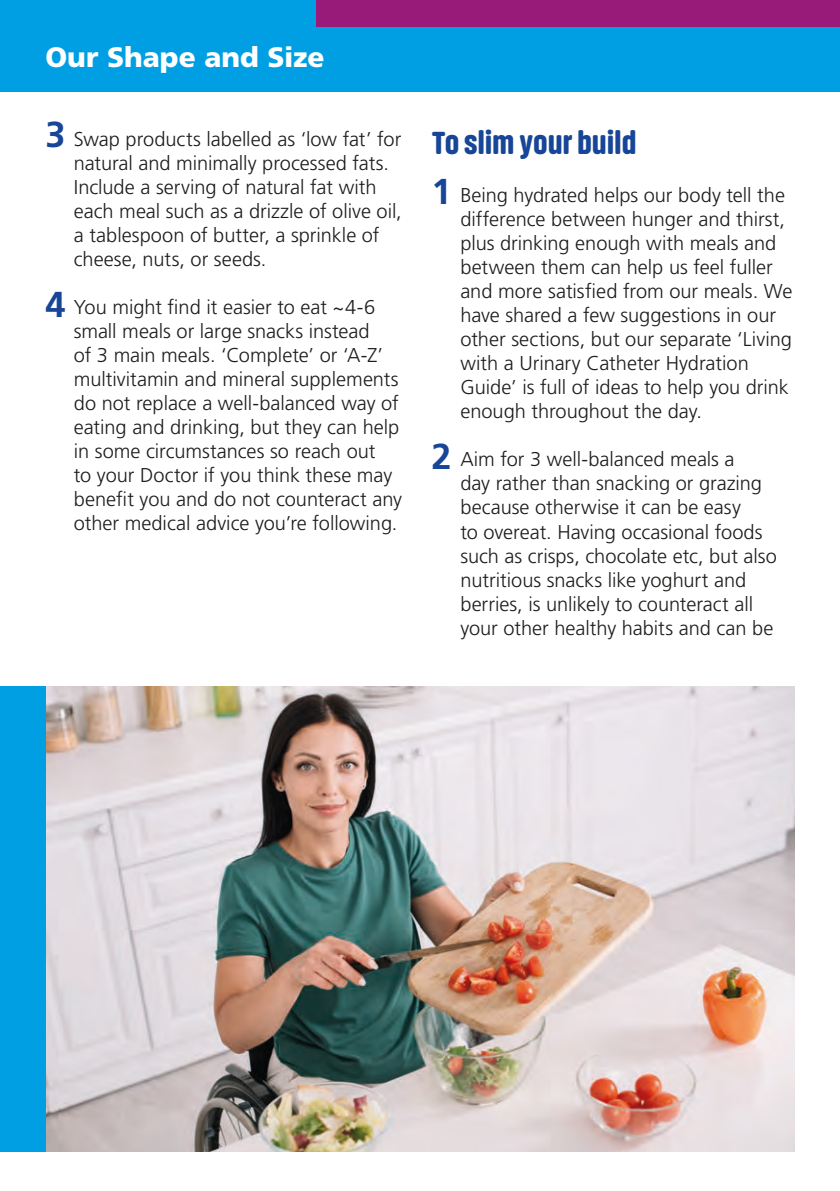
<style>
.page{position:relative;width:840px;height:1191px;background:#fff}
.page>*{position:absolute;margin:0;border:0;box-sizing:border-box;transform-origin:0 0}
.t1{font:700 36px "Frutiger";color:#174597}
.t2{font:900 32px "Akhand Soft";letter-spacing:-.005em;color:#174597}
.t3{font:900 28px "Frutiger";color:#fff}
.t4{font:300 20px/24px "Frutiger";color:#1d1d1b}
</style>
<div class="page">
<div style="left:0;top:0;width:839px;height:91px;background:#009fe3"></div>
<svg style="left:839px;top:0;width:1px;height:26px"></svg>
<div style="left:316px;top:0;width:523px;height:26px;background:#991b79"></div>
<img style="left:45px;top:686px;width:749px;height:465px">
<div style="left:0;top:686px;width:45px;height:465px;background:#009fe3"></div>
<p class="t3" style="left:45px;top:40px;width:281px">Our Shape and Size</p>
<p class="t1" style="left:45px;top:113px;width:22px">3</p>
<p class="t1" style="left:45px;top:283px;width:22px">4</p>
<p class="t4" style="left:74px;top:127px;width:329px">Swap products labelled as ‘low fat’ for natural and minimally processed fats.<br>Include a serving of natural fat with each meal such as a drizzle of olive oil, a tablespoon of butter, a sprinkle of cheese, nuts, or seeds.</p>
<p class="t4" style="left:74px;top:295px;width:329px">You might find it easier to eat ~4-6 small meals or large snacks instead<br>of 3 main meals. ‘Complete’ or ‘A-Z’ multivitamin and mineral supplements do not replace a well-balanced way of eating and drinking, but they can help in some circumstances so reach out<br>to your Doctor if you think these may benefit you and do not counteract any other medical advice you’re following.</p>
<p class="t2" style="left:432px;top:126px;width:206px">To slim your build</p>
<p class="t4" style="left:460px;top:183px;width:333px">Being hydrated helps our body tell the difference between hunger and thirst, plus drinking enough with meals and between them can help us feel fuller and more satisfied from our meals. We have shared a few suggestions in our other sections, but our separate ‘Living with a Urinary Catheter Hydration Guide’ is full of ideas to help you drink enough throughout the day.</p>
<p class="t4" style="left:460px;top:447px;width:318px">Aim for 3 well-balanced meals a<br>day rather than snacking or grazing because otherwise it can be easy<br>to overeat. Having occasional foods such as crisps, chocolate etc, but also nutritious snacks like yoghurt and berries, is unlikely to counteract all your other healthy habits and can be</p>
<p class="t1" style="left:431px;top:170px;width:22px">1</p>
<p class="t1" style="left:431px;top:435px;width:22px">2</p>
</div>
